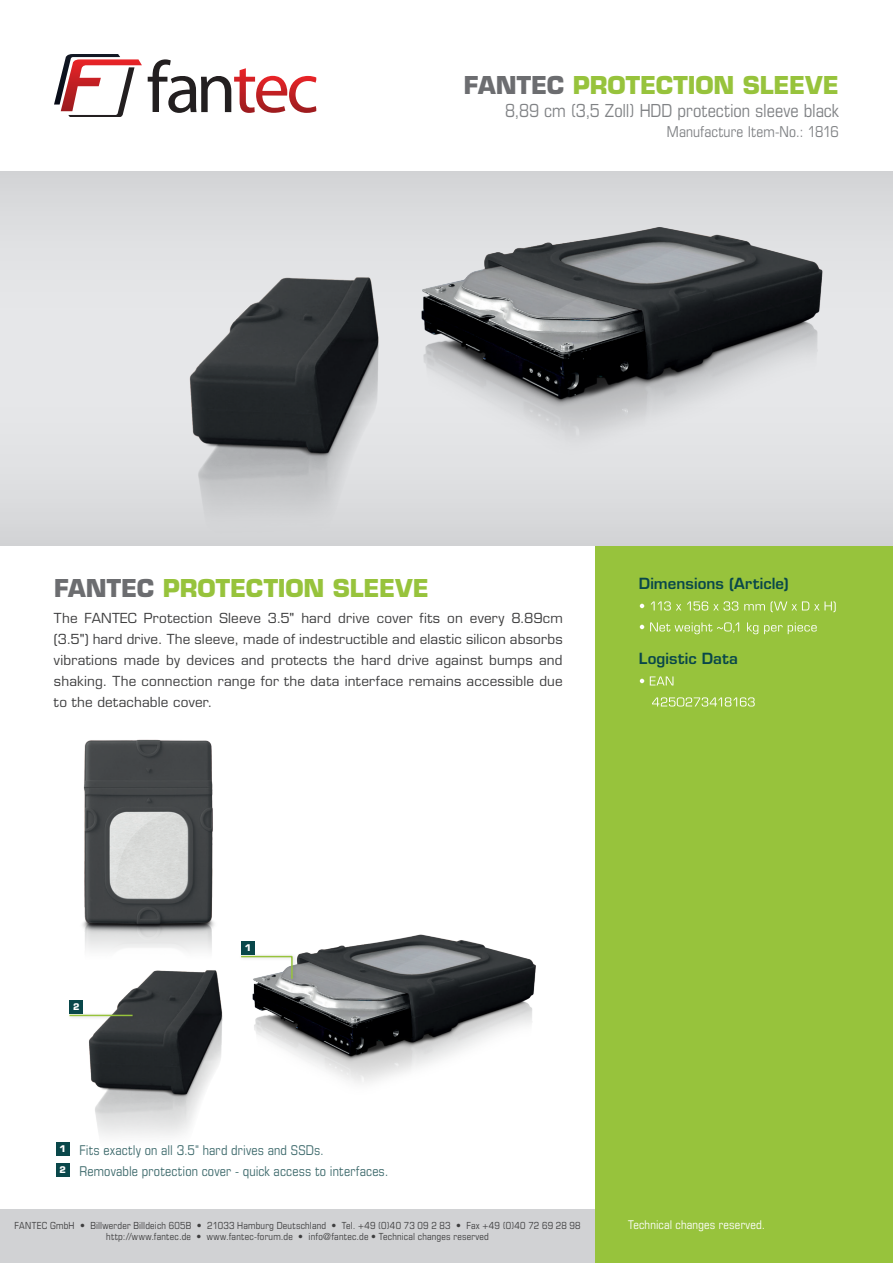
<style>
.page{position:relative;width:893px;height:1263px;background:#fff}
.page>*{position:absolute;margin:0;border:0;box-sizing:border-box;transform-origin:0 0}
.t1{font:700 24px "Eurostile";letter-spacing:-.005em;color:#97c33c}
.t2{font:condensed 18px "Eurostile";color:#808285}
.t3{font:600 15px "Eurostile";letter-spacing:.01em;color:#09474a}
.t4{font:condensed 15px "Eurostile";letter-spacing:.005em;color:#808285}
.t5{font:13.5px/21px "Eurostile";letter-spacing:.015em;color:#3e3e3f;text-align:justify}
.t6{font:condensed 13.5px/21px "Eurostile";letter-spacing:.01em;color:#3f6b6d}
.t7{font:condensed 12px "Eurostile";letter-spacing:.015em;color:#fff}
.t8{font:12px "Eurostile";letter-spacing:.01em;color:#fff}
.t9{font:12px "Eurostile";letter-spacing:-.045em;color:#fff}
.t10{font:12px/21px "Eurostile";letter-spacing:-.01em;color:#fff}
.t11{font:condensed 9.75px "Eurostile";letter-spacing:.025em;color:#3e3e3f}
.t12{font:700 9px "Eurostile";color:#fff}
.s1{color:#6c6d70}
</style>
<div class="page">
<div style="left:0;top:1209px;width:893px;height:54px;background:#d1d2d4"></div>
<div style="left:595px;top:487px;width:298px;height:776px;background:#97c33c"></div>
<div style="left:0;top:171px;width:893px;height:374px;background:linear-gradient(to bottom,#e0e1e3,#e0e1e3)"></div>
<img style="left:83px;top:739px;width:130px;height:158px">
<img style="left:177px;top:175px;width:667px;height:371px">
<img style="left:82px;top:897px;width:454px;height:239px">
<svg style="left:148px;top:59px;width:168px;height:54px"></svg>
<svg style="left:54px;top:54px;width:88px;height:63px"></svg>
<div style="left:238px;top:953px;width:59px;height:30px;background:#231f20;opacity:.2"></div>
<svg style="left:240px;top:955px;width:53px;height:24px"></svg>
<div style="left:67px;top:1012px;width:70px;height:8px;background:#231f20;opacity:.2"></div>
<hr style="left:70px;top:1015px;width:62px;height:1px;background:#97c33c">
<div style="left:241px;top:941px;width:14px;height:14px;background:#09474a"></div>
<div style="left:69px;top:1000px;width:14px;height:13px;background:#09474a"></div>
<div style="left:56px;top:1142px;width:13px;height:13px;background:#09474a"></div>
<div style="left:56px;top:1163px;width:13px;height:13px;background:#09474a"></div>
<h1 class="t1" style="left:464px;top:71px;width:376px"><span class="s1">FANTEC</span> PROTECTION SLEEVE</h1>
<h2 class="t2" style="left:505px;top:99px;width:335px">8,89 cm (3,5 Zoll) HDD protection sleeve black</h2>
<p class="t4" style="left:667px;top:123px;width:173px">Manufacture Item-No.: 1816</p>
<h1 class="t1" style="left:54px;top:573px;width:376px"><span class="s1">FANTEC</span> PROTECTION SLEEVE</h1>
<p class="t5" style="left:54px;top:608px;width:510px">The FANTEC Protection Sleeve 3.5" hard drive cover fits on every 8.89cm (3.5") hard drive. The sleeve, made of indestructible and elastic silicon absorbs vibrations made by devices and protects the hard drive against bumps and shaking. The connection range for the data interface remains accessible due to the detachable cover.</p>
<p class="t3" style="left:639px;top:574px;width:151px">Dimensions (Article)</p>
<p class="t9" style="left:639px;top:599px;width:199px">• 113 x 156 x 33 mm (W x D x H)</p>
<p class="t8" style="left:639px;top:620px;width:180px">• Net weight ~0,1 kg per piece</p>
<p class="t3" style="left:639px;top:649px;width:101px">Logistic Data</p>
<p class="t10" style="left:652px;top:671px;width:105px;text-indent:-13px">• EAN<br>4250273418163</p>
<p class="t12" style="left:73px;top:1001px;width:8px">2</p>
<p class="t12" style="left:245px;top:942px;width:8px">1</p>
<p class="t12" style="left:59px;top:1143px;width:8px">1</p>
<p class="t12" style="left:59px;top:1164px;width:8px">2</p>
<p class="t6" style="left:79px;top:1139px;width:310px">Fits exactly on all 3.5" hard drives and SSDs.<br>Removable protection cover - quick access to interfaces.</p>
<p class="t11" style="left:15px;top:1219px;width:568px">FANTEC GmbH • Billwerder Billdeich 605B • 21033 Hamburg Deutschland • Tel. +49 (0)40 73 09 2 83 • Fax +49 (0)40 72 69 28 98</p>
<p class="t7" style="left:628px;top:1218px;width:138px">Technical changes reserved.</p>
<p class="t11" style="left:106px;top:1231px;width:384px">http://www.fantec.de • www.fantec-forum.de • info@fantec.de • Technical changes reserved</p>
</div>
